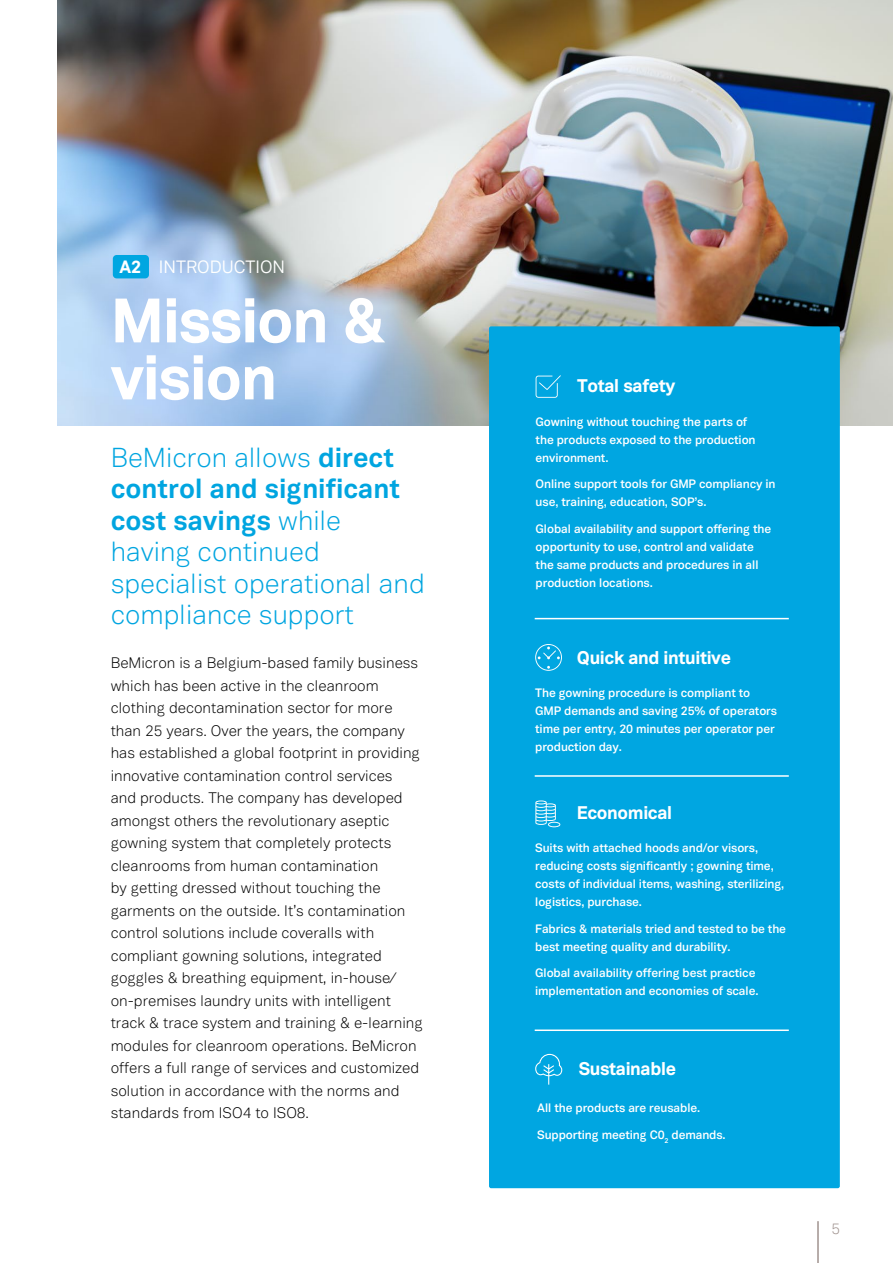
<style>
.page{position:relative;width:893px;height:1263px;background:#fff}
.page>*{position:absolute;margin:0;border:0;box-sizing:border-box;transform-origin:0 0}
.t1{font:800 61.5px/57px "Vaud";letter-spacing:-.02em;color:#fff}
.t2{font:300 27px/31.5px "Vaud";color:#00a5e0}
.t3{font:800 18px "Vaud";letter-spacing:-.02em;color:#fff}
.t4{font:17.55px "Vaud";color:#fff}
.t5{font:800 17.55px "Vaud";color:#fff}
.t6{font:300 15px/22.5px "Vaud";color:#000}
.t7{font:300 15px "Vaud";color:#a0938f}
.t8{font:600 12px/18px "Vaud";letter-spacing:-.01em;color:#fff}
.s1{font-weight:700}
</style>
<div class="page">
<hr style="left:817px;top:1221px;width:2px;height:42px;background:#a0938f">
<img style="left:58px;top:0;width:835px;height:426px">
<div style="left:489px;top:326px;width:351px;height:862px;background:#00a6e1;border-radius:2px"></div>
<div style="left:113px;top:255px;width:36px;height:23px;background:#00a6e1;border-radius:4px"></div>
<svg style="left:536px;top:375px;width:25px;height:23px"></svg>
<svg style="left:535px;top:800px;width:25px;height:27px"></svg>
<svg style="left:535px;top:1054px;width:27px;height:31px"></svg>
<svg style="left:535px;top:644px;width:27px;height:27px"></svg>
<hr style="left:535px;top:618px;width:254px;height:1px;background:#fff">
<hr style="left:535px;top:775px;width:254px;height:2px;background:#fff">
<hr style="left:535px;top:1029px;width:254px;height:2px;background:#fff">
<p class="t5" style="left:119px;top:256px;width:23px">A2</p>
<p class="t4" style="left:159px;top:257px;width:128px">INTRODUCTION</p>
<h1 class="t1" style="left:111px;top:291px;width:277px">Mission &amp; vision</h1>
<h2 class="t2" style="left:111px;top:442px;width:316px">BeMicron allows <span class="s1">direct control and significant cost savings</span> while having continued specialist operational and compliance support</h2>
<p class="t6" style="left:111px;top:651px;width:314px">BeMicron is a Belgium-based family business which has been active in the cleanroom clothing decontamination sector for more than 25 years. Over the years, the company has established a global footprint in providing innovative contamination control services<br>and products. The company has developed amongst others the revolutionary aseptic gowning system that completely protects cleanrooms from human contamination<br>by getting dressed without touching the garments on the outside. It’s contamination control solutions include coveralls with compliant gowning solutions, integrated goggles &amp; breathing equipment, in-house/ on-premises laundry units with intelligent track &amp; trace system and training &amp; e-learning modules for cleanroom operations. BeMicron offers a full range of services and customized solution in accordance with the norms and standards from ISO4 to ISO8.</p>
<p class="t3" style="left:577px;top:375px;width:99px">Total safety</p>
<p class="t8" style="left:536px;top:412px;width:222px">Gowning without touching the parts of the products exposed to the production environment.</p>
<p class="t8" style="left:536px;top:475px;width:241px">Online support tools for GMP compliancy in use, training, education, SOP’s.</p>
<p class="t8" style="left:536px;top:519px;width:237px">Global availability and support offering the opportunity to use, control and validate the same products and procedures in all production locations.</p>
<p class="t3" style="left:577px;top:646px;width:155px">Quick and intuitive</p>
<p class="t8" style="left:535px;top:684px;width:243px">The gowning procedure is compliant to GMP demands and saving 25% of operators time per entry, 20 minutes per operator per production day.</p>
<p class="t3" style="left:577px;top:802px;width:97px">Economical</p>
<p class="t8" style="left:535px;top:839px;width:251px">Suits with attached hoods and/or visors, reducing costs significantly ; gowning time, costs of individual items, washing, sterilizing, logistics, purchase.</p>
<p class="t8" style="left:535px;top:919px;width:252px">Fabrics &amp; materials tried and tested to be the best meeting quality and durability.</p>
<p class="t8" style="left:535px;top:964px;width:225px">Global availability offering best practice implementation and economies of scale.</p>
<p class="t3" style="left:579px;top:1057px;width:99px">Sustainable</p>
<p class="t8" style="left:537px;top:1099px;width:165px">All the products are reusable.</p>
<p class="t8" style="left:537px;top:1125px;width:190px">Supporting meeting C0<sub>2</sub> demands.</p>
<p class="t7" style="left:831px;top:1220px;width:10px">5</p>
</div>
